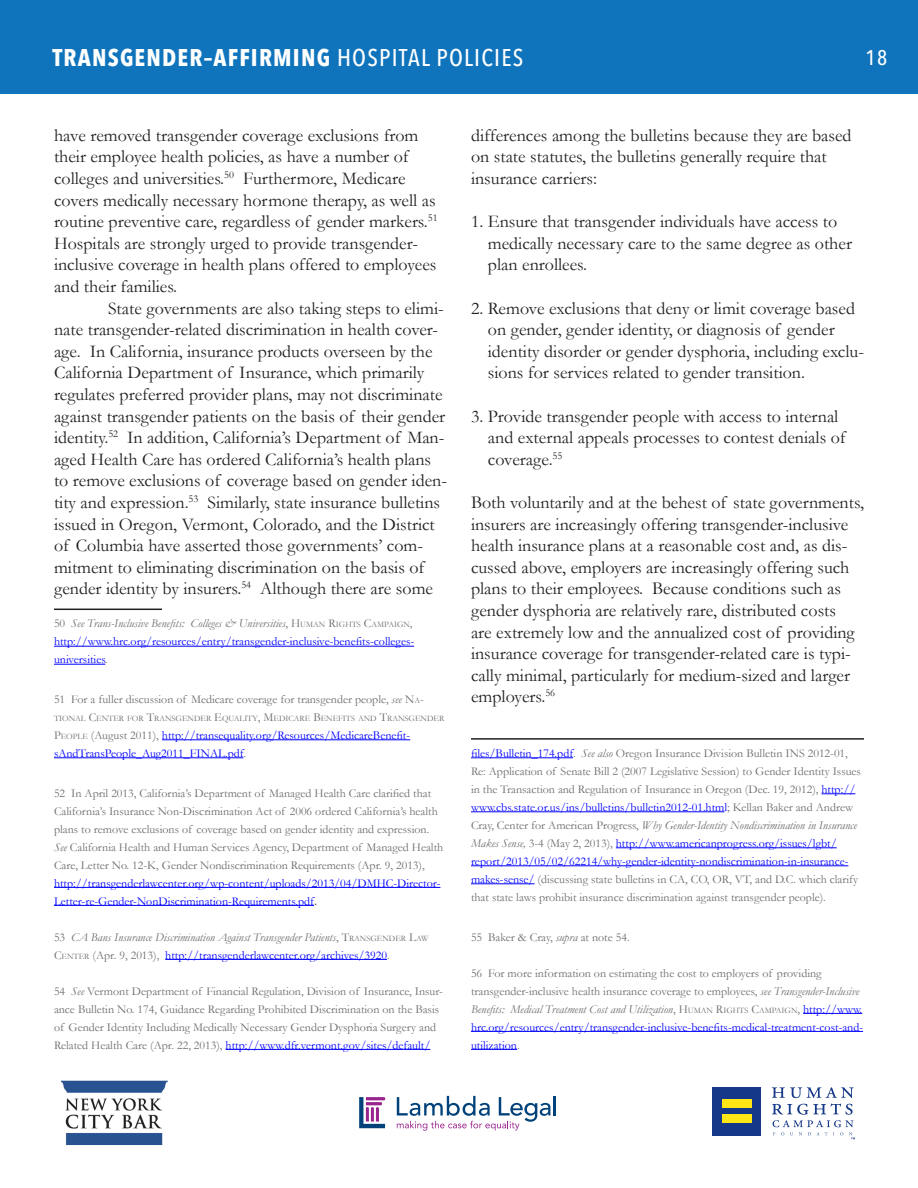
<style>
.page{position:relative;width:918px;height:1188px;background:#fff}
.page>*{position:absolute;margin:0;border:0;box-sizing:border-box;transform-origin:0 0}
.t1{font:700 condensed 24px "Avenir Next LT Pro";letter-spacing:.05em;color:#fff}
.t2{font:500 condensed 21px "Avenir Next LT Pro";color:#fff}
.body_copy{font:18px/21.6px "Garamond";color:#231f20}
.caption_no_line{font:12px/18px "Garamond";color:#6c6d70}
.caption_no_line-2{font:12px/18px "Garamond";color:#00f}
.t3{font:italic 12px/18px "Garamond";color:#6c6d70}
.caption_no_line-3{font:8.4px "Garamond";color:#6c6d70}
.s1{font-weight:500}
.s2{color:#6c6d70}
.s3{font-style:italic;color:#6c6d70}
.s4{font-size:8.4px;color:#6c6d70}
.s5{font-style:italic}
.s6{font-style:inherit}
.s7{font-size:8.4px}
.s8{font-size:12px}
.s9{color:#00f}
.s10{font-weight:700}
.s11{font-style:normal}
.s12{font-style:normal;font-size:8.4px}
.s13{font-style:normal;color:#00f}
</style>
<div class="page">
<div style="left:713px;top:1087px;width:48px;height:48px;background:#153889"></div>
<div style="left:722px;top:1099px;width:29px;height:9px;background:#ffe616"></div>
<div style="left:722px;top:1114px;width:29px;height:9px;background:#ffe616"></div>
<svg style="left:772px;top:1087px;width:83px;height:52px"></svg>
<img style="left:61px;top:1080px;width:107px;height:66px">
<hr style="left:553px;top:1096px;width:3px;height:20px;background:#004279">
<svg style="left:397px;top:1096px;width:154px;height:35px"></svg>
<svg style="left:359px;top:1097px;width:26px;height:31px"></svg>
<div style="left:0;top:0;width:918px;height:94px;background:#1074bc"></div>
<hr style="left:54px;top:609px;width:108px;height:1px;background:#231f20">
<hr style="left:54px;top:646px;width:360px;height:1px;background:#00f">
<hr style="left:54px;top:664px;width:51px;height:1px;background:#00f">
<hr style="left:162px;top:740px;width:248px;height:1px;background:#00f">
<hr style="left:54px;top:758px;width:189px;height:1px;background:#00f">
<hr style="left:54px;top:887px;width:386px;height:1px;background:#00f">
<hr style="left:54px;top:905px;width:260px;height:1px;background:#00f">
<hr style="left:165px;top:959px;width:222px;height:1px;background:#00f">
<hr style="left:226px;top:1049px;width:204px;height:1px;background:#00f">
<hr style="left:471px;top:738px;width:393px;height:2px;background:#231f20">
<hr style="left:471px;top:758px;width:102px;height:1px;background:#00f">
<hr style="left:821px;top:794px;width:34px;height:1px;background:#00f">
<hr style="left:471px;top:812px;width:253px;height:1px;background:#00f">
<hr style="left:616px;top:848px;width:221px;height:1px;background:#00f">
<hr style="left:471px;top:866px;width:377px;height:1px;background:#00f">
<hr style="left:471px;top:884px;width:64px;height:1px;background:#00f">
<hr style="left:803px;top:1013px;width:59px;height:1px;background:#00f">
<hr style="left:471px;top:1031px;width:392px;height:1px;background:#00f">
<hr style="left:471px;top:1049px;width:46px;height:1px;background:#00f">
<h1 class="t1" style="left:52px;top:43px;width:472px">TRANSGENDER–AFFIRMING <span class="s1">HOSPITAL POLICIES</span></h1>
<p class="t2" style="left:865px;top:45px;width:23px">18</p>
<p class="body_copy" style="left:54px;top:124px;width:385px">have removed transgender coverage exclusions from their employee health policies, as have a number of colleges and universities.<sup>50</sup> Furthermore, Medicare covers medically necessary hormone therapy, as well as routine preventive care, regardless of gender markers.<sup>51<br></sup>Hospitals are strongly urged to provide transgender&shy;inclusive coverage in health plans offered to employees and their families.</p>
<p class="body_copy" style="left:54px;top:297px;width:395px;text-indent:54px">State governments are also taking steps to elimi&shy;nate transgender-related discrimination in health cover&shy;age. In California, insurance products overseen by the California Department of Insurance, which primarily regulates preferred provider plans, may not discriminate against transgender patients on the basis of their gender identity.<sup>52</sup> In addition, California’s Department of Man&shy;aged Health Care has ordered California’s health plans to remove exclusions of coverage based on gender iden&shy;tity and expression.<sup>53</sup> Similarly, state insurance bulletins issued in Oregon, Vermont, Colorado, and the District of Columbia have asserted those governments’ com&shy;mitment to eliminating discrimination on the basis of gender identity by insurers.<sup>54</sup> Although there are some</p>
<p class="caption_no_line-2" style="left:54px;top:614px;width:362px"><span class="s2">50</span> <span class="s3">See Trans-Inclusive Benefits: Colleges &amp; Universities</span><span class="s2">,</span> <span class="s2">H</span><span class="s4">UMAN</span> <span class="s2">R</span><span class="s4">IGHTS</span> <span class="s2">C</span><span class="s4">AMPAIGN</span><span class="s2">, </span>http://www.hrc.org/resources/entry/transgender-inclusive-benefits-colleges&shy;universities<span class="s2">.</span></p>
<p class="caption_no_line" style="left:54px;top:690px;width:371px">51 For a fuller discussion of Medicare coverage for transgender people, <span class="s5">see</span> <span class="s6">N</span><span class="s7">A</span><span class="s6">-</span></p>
<p class="caption_no_line-3" style="left:54px;top:713px;width:392px">TIONAL <span class="s8">C</span>ENTER FOR <span class="s8">T</span>RANSGENDER <span class="s8">E</span>QUALITY<span class="s8">, M</span>EDICARE <span class="s8">B</span>ENEFITS AND <span class="s8">T</span>RANSGENDER</p>
<p class="caption_no_line-2" style="left:54px;top:726px;width:358px"><span class="s2">P</span><span class="s4">EOPLE</span> <span class="s2">(August 2011),</span> http://transequality.org/Resources/MedicareBenefit&shy;sAndTransPeople_Aug2011_FINAL.pdf<span class="s2">.</span></p>
<p class="caption_no_line" style="left:54px;top:784px;width:391px">52 In April 2013, California’s Department of Managed Health Care clarified that California’s Insurance Non-Discrimination Act of 2006 ordered California’s health plans to remove exclusions of coverage based on gender identity and expression.<br><span class="s5">See</span> California Health and Human Services Agency, Department of Managed Health Care, Letter No. 12-K, Gender Nondiscrimination Requirements (Apr. 9, 2013), <span class="s9">http://transgenderlawcenter.org/wp-content/uploads/2013/04/DMHC-Director-Letter-re-Gender-NonDiscrimination-Requirements.pdf</span><span class="s10">.</span></p>
<p class="t3" style="left:54px;top:928px;width:376px"><span class="s11">53</span> CA Bans Insurance Discrimination Against Transgender Patients<span class="s11">,</span> <span class="s11">T</span><span class="s12">RANSGENDER</span> <span class="s11">L</span><span class="s12">AW<br></span><span class="s11">C</span><span class="s12">ENTER</span> <span class="s11">(Apr. 9, 2013),</span> <span class="s13">http://transgenderlawcenter.org/archives/3920</span><span class="s11">.</span></p>
<p class="caption_no_line" style="left:54px;top:982px;width:391px">54 <span class="s5">See</span> Vermont Department of Financial Regulation, Division of Insurance, Insur&shy;ance Bulletin No. 174, Guidance Regarding Prohibited Discrimination on the Basis of Gender Identity Including Medically Necessary Gender Dysphoria Surgery and Related Health Care (Apr. 22, 2013), <span class="s9">http://www.dfr.vermont.gov/sites/default/</span></p>
<p class="body_copy" style="left:471px;top:124px;width:382px">differences among the bulletins because they are based on state statutes, the bulletins generally require that insurance carriers:</p>
<p class="body_copy" style="left:488px;top:211px;width:366px;text-indent:-17px">1. Ensure that transgender individuals have access to medically necessary care to the same degree as other plan enrollees.</p>
<p class="body_copy" style="left:488px;top:297px;width:378px;text-indent:-17px">2. Remove exclusions that deny or limit coverage based on gender, gender identity, or diagnosis of gender identity disorder or gender dysphoria, including exclu&shy;sions for services related to gender transition.</p>
<p class="body_copy" style="left:488px;top:405px;width:359px;text-indent:-17px">3. Provide transgender people with access to internal and external appeals processes to contest denials of coverage.<sup>55</sup></p>
<p class="body_copy" style="left:471px;top:491px;width:395px">Both voluntarily and at the behest of state governments, insurers are increasingly offering transgender-inclusive health insurance plans at a reasonable cost and, as dis&shy;cussed above, employers are increasingly offering such plans to their employees. Because conditions such as gender dysphoria are relatively rare, distributed costs<br>are extremely low and the annualized cost of providing insurance coverage for transgender-related care is typi&shy;cally minimal, particularly for medium-sized and larger employers.<sup>56</sup></p>
<p class="caption_no_line" style="left:471px;top:744px;width:391px"><span class="s9">files/Bulletin_174.pdf</span>. <span class="s5">See also</span> Oregon Insurance Division Bulletin INS 2012-01, Re: Application of Senate Bill 2 (2007 Legislative Session) to Gender Identity Issues in the Transaction and Regulation of Insurance in Oregon (Dec. 19, 2012), <span class="s9">http:// www.cbs.state.or.us/ins/bulletins/bulletin2012-01.html</span>; Kellan Baker and Andrew Cray, Center for American Progress, <span class="s5">Why Gender-Identity Nondiscrimination in Insurance Makes Sense,</span> 3-4 (May 2, 2013), <span class="s9">http://www.americanprogress.org/issues/lgbt/ report/2013/05/02/62214/why-gender-identity-nondiscrimination-in-insurance&shy;makes-sense/</span> (discussing state bulletins in CA, CO, OR, VT, and D.C. which clarify that state laws prohibit insurance discrimination against transgender people).</p>
<p class="caption_no_line" style="left:471px;top:928px;width:160px">55 Baker &amp; Cray, <span class="s5">supra</span> at note 54.</p>
<p class="caption_no_line" style="left:471px;top:964px;width:394px">56 For more information on estimating the cost to employers of providing transgender-inclusive health insurance coverage to employees, <span class="s5">see Transgender-Inclusive Benefits: Medical Treatment Cost and Utilization</span>, <span class="s6">H</span><span class="s7">UMAN</span> <span class="s6">R</span><span class="s7">IGHTS</span> <span class="s6">C</span><span class="s7">AMPAIGN</span><span class="s6">,</span> <span class="s9">http://www. hrc.org/resources/entry/transgender-inclusive-benefits-medical-treatment-cost-and&shy;utilization</span>.</p>
</div>
